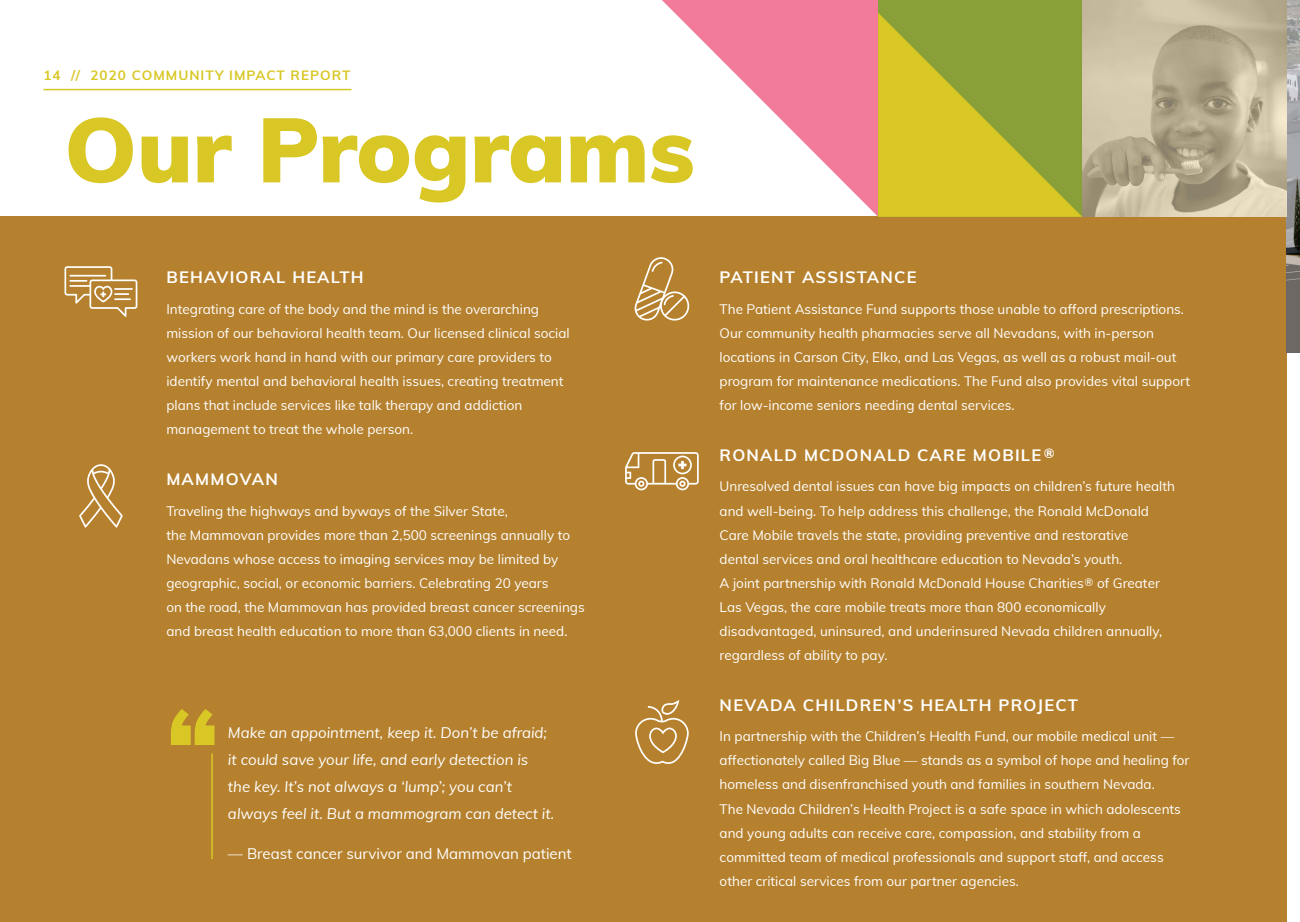
<style>
.page{position:relative;width:1300px;height:922px;background:#fff}
.page>*{position:absolute;margin:0;border:0;box-sizing:border-box;transform-origin:0 0}
.t1{font:900 105px "Muli";color:#d8c725}
.t2{font:900 90px "Muli";color:#d8c725}
.t3{font:700 16.5px "Muli";letter-spacing:.075em;color:#fff}
.t4{font:italic 15px/27px "Muli";color:#fff}
.t5{font:15px "Muli";color:#fff}
.t6{font:13.5px/24px "Muli";color:#fff}
.t7{font:700 13.5px "Muli";letter-spacing:.075em;color:#d8c725}
.s1{font-size:10.8px}
</style>
<div class="page">
<div style="left:0;top:217px;width:1285px;height:704px;background:#b6812e"></div>
<svg style="left:625px;top:452px;width:73px;height:38px"></svg>
<svg style="left:634px;top:257px;width:56px;height:63px"></svg>
<svg style="left:635px;top:700px;width:53px;height:63px"></svg>
<hr style="left:211px;top:753px;width:2px;height:105px;background:#d8c725">
<svg style="left:64px;top:266px;width:73px;height:51px"></svg>
<img style="left:1285px;top:0;width:14px;height:353px">
<svg style="left:660px;top:0;width:421px;height:217px"></svg>
<hr style="left:43px;top:89px;width:308px;height:1px;background:#d8c725">
<svg style="left:79px;top:464px;width:44px;height:63px"></svg>
<img style="left:1081px;top:0;width:204px;height:217px">
<p class="t7" style="left:43px;top:65px;width:308px">14 // 2020 COMMUNITY IMPACT REPORT</p>
<p class="t2" style="left:64px;top:84px;width:631px">Our Programs</p>
<p class="t3" style="left:166px;top:265px;width:199px">BEHAVIORAL HEALTH</p>
<p class="t6" style="left:166px;top:296px;width:405px">Integrating care of the body and the mind is the overarching mission of our behavioral health team. Our licensed clinical social workers work hand in hand with our primary care providers to identify mental and behavioral health issues, creating treatment plans that include services like talk therapy and addiction management to treat the whole person.</p>
<p class="t3" style="left:166px;top:466px;width:113px">MAMMOVAN</p>
<p class="t6" style="left:166px;top:498px;width:420px">Traveling the highways and byways of the Silver State,<br>the Mammovan provides more than 2,500 screenings annually to Nevadans whose access to imaging services may be limited by geographic, social, or economic barriers. Celebrating 20 years<br>on the road, the Mammovan has provided breast cancer screenings and breast health education to more than 63,000 clients in need.</p>
<p class="t1" style="left:166px;top:669px;width:54px">“</p>
<p class="t4" style="left:228px;top:717px;width:328px">Make an appointment, keep it. Don’t be afraid; it could save your life, and early detection is<br>the key. It’s not always a ‘lump’; you can’t always feel it. But a mammogram can detect it.</p>
<p class="t5" style="left:228px;top:842px;width:345px">— Breast cancer survivor and Mammovan patient</p>
<p class="t3" style="left:719px;top:265px;width:198px">PATIENT ASSISTANCE</p>
<p class="t6" style="left:719px;top:296px;width:472px">The Patient Assistance Fund supports those unable to afford prescriptions.<br>Our community health pharmacies serve all Nevadans, with in-person locations in Carson City, Elko, and Las Vegas, as well as a robust mail-out program for maintenance medications. The Fund also provides vital support for low-income seniors needing dental services.</p>
<p class="t3" style="left:719px;top:442px;width:336px">RONALD MCDONALD CARE MOBILE <sup>®</sup></p>
<p class="t6" style="left:719px;top:474px;width:457px">Unresolved dental issues can have big impacts on children’s future health and well-being. To help address this challenge, the Ronald McDonald Care Mobile travels the state, providing preventive and restorative<br>dental services and oral healthcare education to Nevada’s youth.<br>A joint partnership with Ronald McDonald House Charities<span class="s1">®</span> of Greater Las Vegas, the care mobile treats more than 800 economically disadvantaged, uninsured, and underinsured Nevada children annually, regardless of ability to pay.</p>
<p class="t3" style="left:719px;top:692px;width:360px">NEVADA CHILDREN’S HEALTH PROJECT</p>
<p class="t6" style="left:719px;top:723px;width:471px">In partnership with the Children’s Health Fund, our mobile medical unit — affectionately called Big Blue — stands as a symbol of hope and healing for homeless and disenfranchised youth and families in southern Nevada.<br>The Nevada Children’s Health Project is a safe space in which adolescents and young adults can receive care, compassion, and stability from a committed team of medical professionals and support staff, and access other critical services from our partner agencies.</p>
</div>
